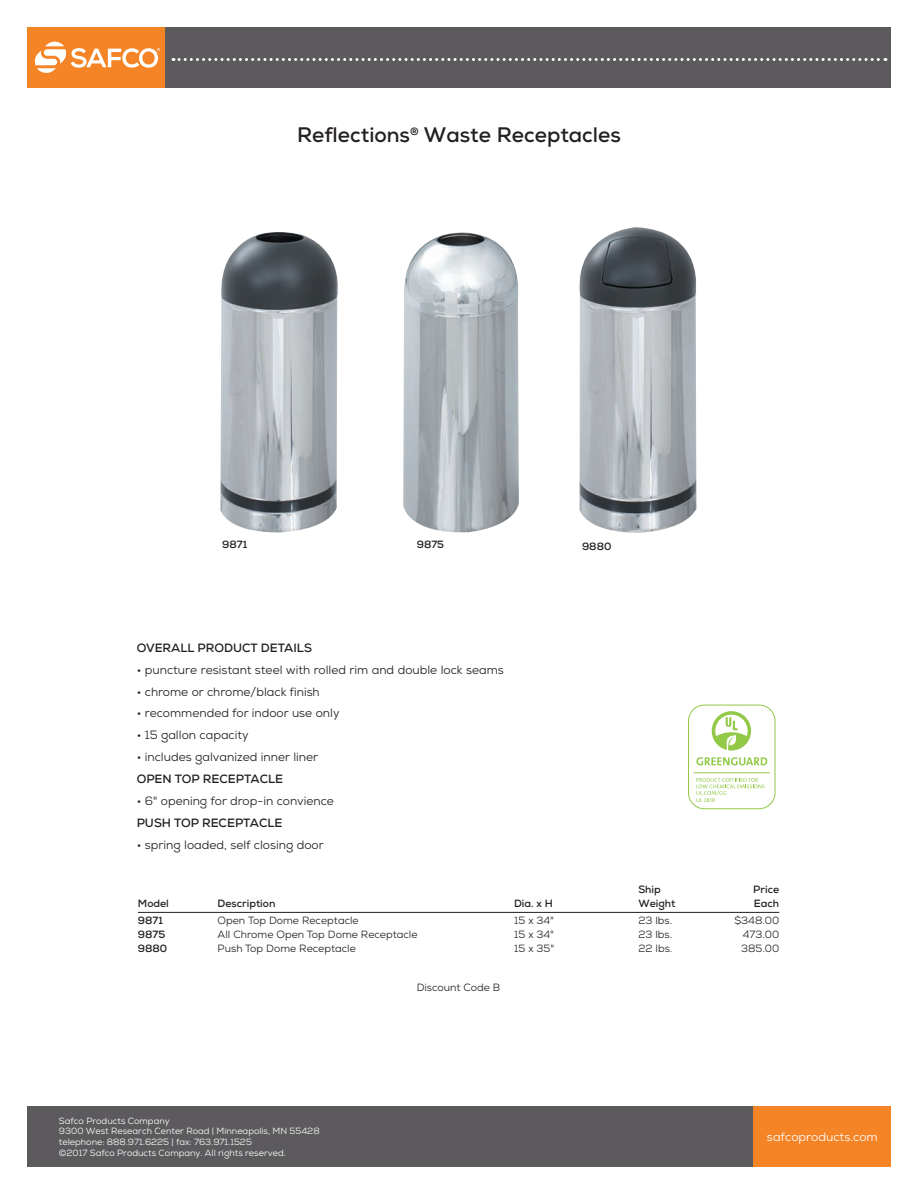
<style>
.page{position:relative;width:918px;height:1188px;background:#fff}
.page>*{position:absolute;margin:0;border:0;box-sizing:border-box;transform-origin:0 0}
.t1{font:700 21px "Nexa";color:#231f20}
.t2{font:12px "Nexa";color:#231f20}
.t3{font:700 12px "Nexa";color:#231f20}
.t4{font:12px "Nexa";color:#fff}
.t5{font:10.5px "Nexa";color:#231f20}
.t6{font:700 10.5px "Nexa";color:#231f20}
.t7{font:9px/10.8px "Nexa";color:#fff}
</style>
<div class="page">
<div style="left:27px;top:27px;width:138px;height:60px;background:#f58427"></div>
<div style="left:165px;top:27px;width:726px;height:60px;background:#5c5a5d"></div>
<svg style="left:173px;top:58px;width:713px;height:3px"></svg>
<div style="left:753px;top:1106px;width:138px;height:61px;background:#f58427"></div>
<div style="left:27px;top:1106px;width:726px;height:61px;background:#5c5a5d"></div>
<svg style="left:34px;top:41px;width:126px;height:32px"></svg>
<hr style="left:138px;top:912px;width:641px;height:1px;background:#231f20">
<img style="left:220px;top:232px;width:118px;height:301px">
<img style="left:403px;top:232px;width:116px;height:301px">
<img style="left:579px;top:227px;width:118px;height:306px">
<div style="left:688px;top:705px;width:87px;height:104px;border:1px solid #92c947;border-radius:16px"></div>
<svg style="left:712px;top:711px;width:39px;height:40px"></svg>
<svg style="left:696px;top:778px;width:69px;height:24px"></svg>
<hr style="left:694px;top:772px;width:76px;height:1px;background:#92c947">
<svg style="left:696px;top:757px;width:71px;height:8px"></svg>
<h1 class="t1" style="left:297px;top:128px;width:325px">Reflections<sup>®</sup> Waste Receptacles</h1>
<p class="t6" style="left:222px;top:541px;width:27px">9871</p>
<p class="t6" style="left:417px;top:541px;width:29px">9875</p>
<p class="t6" style="left:582px;top:543px;width:31px">9880</p>
<p class="t3" style="left:137px;top:643px;width:177px">OVERALL PRODUCT DETAILS</p>
<p class="t2" style="left:137px;top:665px;width:369px">• puncture resistant steel with rolled rim and double lock seams</p>
<p class="t2" style="left:137px;top:687px;width:185px">• chrome or chrome/black finish</p>
<p class="t2" style="left:137px;top:709px;width:204px">• recommended for indoor use only</p>
<p class="t2" style="left:137px;top:731px;width:114px">• 15 gallon capacity</p>
<p class="t2" style="left:137px;top:753px;width:183px">• includes galvanized inner liner</p>
<p class="t3" style="left:137px;top:775px;width:148px">OPEN TOP RECEPTACLE</p>
<p class="t2" style="left:137px;top:797px;width:199px">• 6" opening for drop-in convience</p>
<p class="t3" style="left:137px;top:819px;width:147px">PUSH TOP RECEPTACLE</p>
<p class="t2" style="left:137px;top:840px;width:189px">• spring loaded, self closing door</p>
<p class="t6" style="left:638px;top:886px;width:24px">Ship</p>
<p class="t6" style="left:753px;top:886px;width:27px">Price</p>
<p class="t6" style="left:138px;top:900px;width:33px">Model</p>
<p class="t6" style="left:218px;top:900px;width:59px">Description</p>
<p class="t6" style="left:514px;top:900px;width:40px">Dia. x H</p>
<p class="t6" style="left:638px;top:900px;width:38px">Weight</p>
<p class="t6" style="left:754px;top:900px;width:27px">Each</p>
<p class="t6" style="left:138px;top:917px;width:27px">9871</p>
<p class="t5" style="left:218px;top:917px;width:143px">Open Top Dome Receptacle</p>
<p class="t5" style="left:514px;top:917px;width:41px">15 x 34"</p>
<p class="t5" style="left:638px;top:917px;width:35px">23 lbs.</p>
<p class="t5" style="left:734px;top:917px;width:46px">$348.00</p>
<p class="t6" style="left:138px;top:931px;width:29px">9875</p>
<p class="t5" style="left:218px;top:931px;width:201px">All Chrome Open Top Dome Receptacle</p>
<p class="t5" style="left:514px;top:931px;width:41px">15 x 34"</p>
<p class="t5" style="left:638px;top:931px;width:35px">23 lbs.</p>
<p class="t5" style="left:743px;top:931px;width:38px">473.00</p>
<p class="t6" style="left:138px;top:945px;width:31px">9880</p>
<p class="t5" style="left:218px;top:945px;width:140px">Push Top Dome Receptacle</p>
<p class="t5" style="left:514px;top:945px;width:42px">15 x 35"</p>
<p class="t5" style="left:638px;top:945px;width:35px">22 lbs.</p>
<p class="t5" style="left:741px;top:945px;width:40px">385.00</p>
<p class="t5" style="left:417px;top:983px;width:85px">Discount Code B</p>
<p class="t7" style="left:59px;top:1116px;width:262px">Safco Products Company<br>9300 West Research Center Road | Minneapolis, MN 55428 telephone: 888.971.6225 | fax: 763.971.1525<br>©2017 Safco Products Company. All rights reserved.</p>
<p class="t4" style="left:767px;top:1132px;width:112px">safcoproducts.com</p>
</div>
